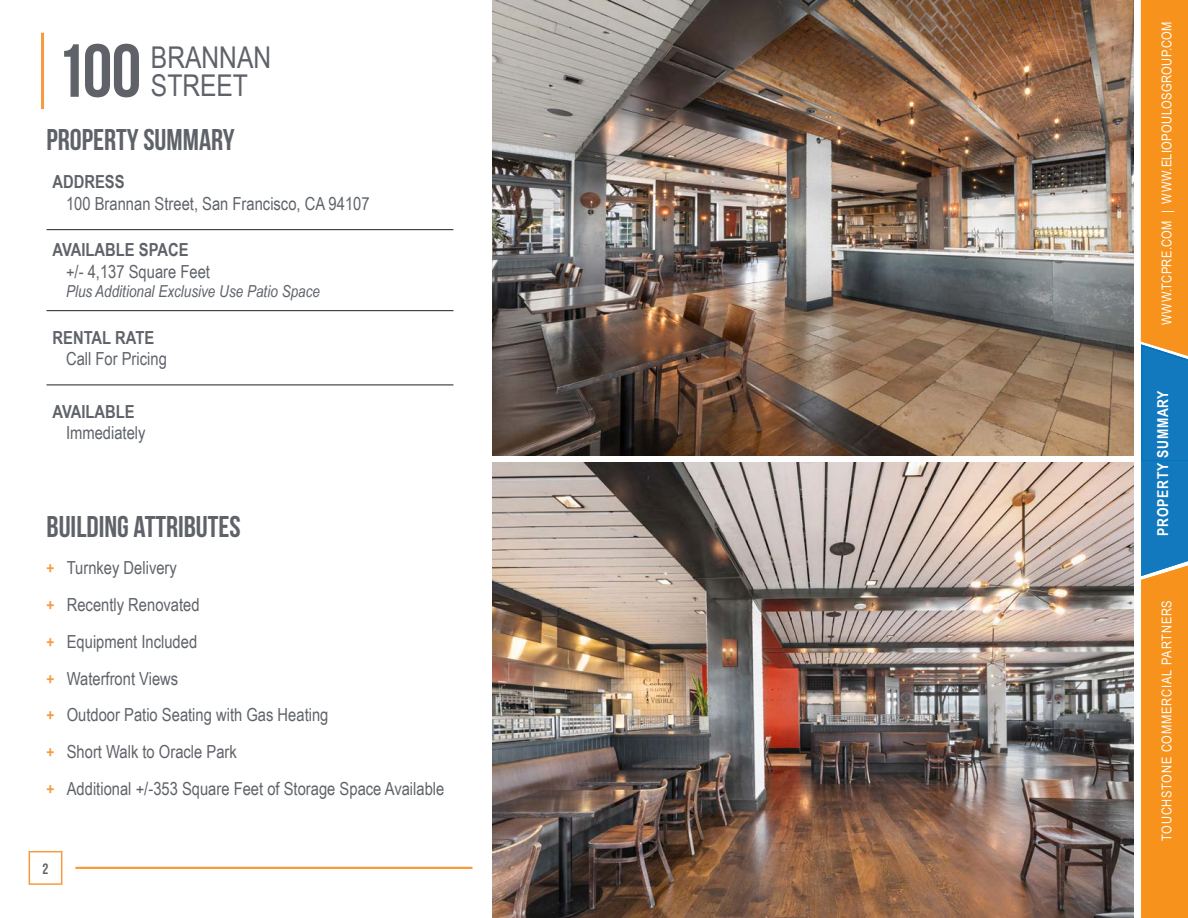
<style>
.page{position:relative;width:1188px;height:918px;background:#fff}
.page>*{position:absolute;margin:0;border:0;box-sizing:border-box;transform-origin:0 0}
.Body{font:700 75px "Bebas Neue";color:#5f6369}
.Body-2{font:30px "Bebas Neue";color:#5f6369}
.Body-3{font:30px "Arial Narrow";color:#5f6369}
.t1{font:18px "Arial Narrow";color:#5f6369}
.t2{font:700 18px "Arial Narrow";color:#5f6369}
.t3{font:italic 16.5px "Arial Narrow";color:#5f6369}
.Body-4{font:700 15px "Arial Narrow";letter-spacing:.05em;color:#fff}
.Body-5{font:700 15px "Bebas Neue";color:#5f6369}
.Body-6{font:13.5px "Arial Narrow";letter-spacing:.03em;color:#fff}
.Body-7{font:13.5px "Arial Narrow";letter-spacing:.05em;color:#fff}
.s1{font-weight:700;font-size:16.5px;color:#f89a3f}
</style>
<div class="page">
<img style="left:493px;top:0;width:640px;height:455px">
<img style="left:493px;top:463px;width:640px;height:455px">
<div style="left:29px;top:851px;width:33px;height:34px;border:2px solid #f89a3f"></div>
<hr style="left:75px;top:867px;width:397px;height:2px;background:#f89a3f">
<hr style="left:41px;top:33px;width:3px;height:76px;background:#f89a3f">
<svg style="left:1140px;top:0;width:48px;height:918px;background:#c28f48"></svg>
<hr style="left:47px;top:229px;width:406px;height:1px;background:#231f20">
<hr style="left:47px;top:310px;width:406px;height:1px;background:#231f20">
<hr style="left:47px;top:385px;width:406px;height:1px;background:#231f20">
<p class="Body" style="left:56px;top:30px;width:87px">100</p>
<p class="Body-3" style="left:151px;top:35px;width:122px">BRANNAN</p>
<p class="Body-3" style="left:151px;top:63px;width:99px">STREET</p>
<p class="Body-2" style="left:47px;top:123px;width:190px">PROPERTY SUMMARY</p>
<p class="t2" style="left:53px;top:168px;width:74px">ADDRESS</p>
<p class="t1" style="left:66px;top:190px;width:305px">100 Brannan Street, San Francisco, CA 94107</p>
<p class="t2" style="left:53px;top:236px;width:138px">AVAILABLE SPACE</p>
<p class="t1" style="left:66px;top:258px;width:146px">+/- 4,137 Square Feet</p>
<p class="t3" style="left:66px;top:280px;width:256px">Plus Additional Exclusive Use Patio Space</p>
<p class="t2" style="left:53px;top:324px;width:103px">RENTAL RATE</p>
<p class="t1" style="left:66px;top:346px;width:102px">Call For Pricing</p>
<p class="t2" style="left:53px;top:398px;width:84px">AVAILABLE</p>
<p class="t1" style="left:66px;top:420px;width:81px">Immediately</p>
<p class="Body-2" style="left:47px;top:510px;width:196px">BUILDING ATTRIBUTES</p>
<p class="t1" style="left:47px;top:555px;width:132px"><span class="s1">+</span> Turnkey Delivery</p>
<p class="t1" style="left:47px;top:592px;width:155px"><span class="s1">+</span> Recently Renovated</p>
<p class="t1" style="left:47px;top:628px;width:152px"><span class="s1">+</span> Equipment Included</p>
<p class="t1" style="left:47px;top:665px;width:133px"><span class="s1">+</span> Waterfront Views</p>
<p class="t1" style="left:47px;top:702px;width:283px"><span class="s1">+</span> Outdoor Patio Seating with Gas Heating</p>
<p class="t1" style="left:47px;top:739px;width:192px"><span class="s1">+</span> Short Walk to Oracle Park</p>
<p class="t1" style="left:47px;top:775px;width:399px"><span class="s1">+</span> Additional +/-353 Square Feet of Storage Space Available</p>
<p class="Body-5" style="left:43px;top:860px;width:7px">2</p>
<p class="Body-6" style="left:1157px;top:325px;width:305px;rotate:-90deg">WWW.TCPRE.COM | WWW.ELIOPOULOSGROUP.COM</p>
<p class="Body-4" style="left:1152px;top:536px;width:147px;rotate:-90deg">PROPERTY SUMMARY</p>
<p class="Body-7" style="left:1157px;top:841px;width:242px;rotate:-90deg">TOUCHSTONE COMMERCIAL PARTNERS</p>
</div>
